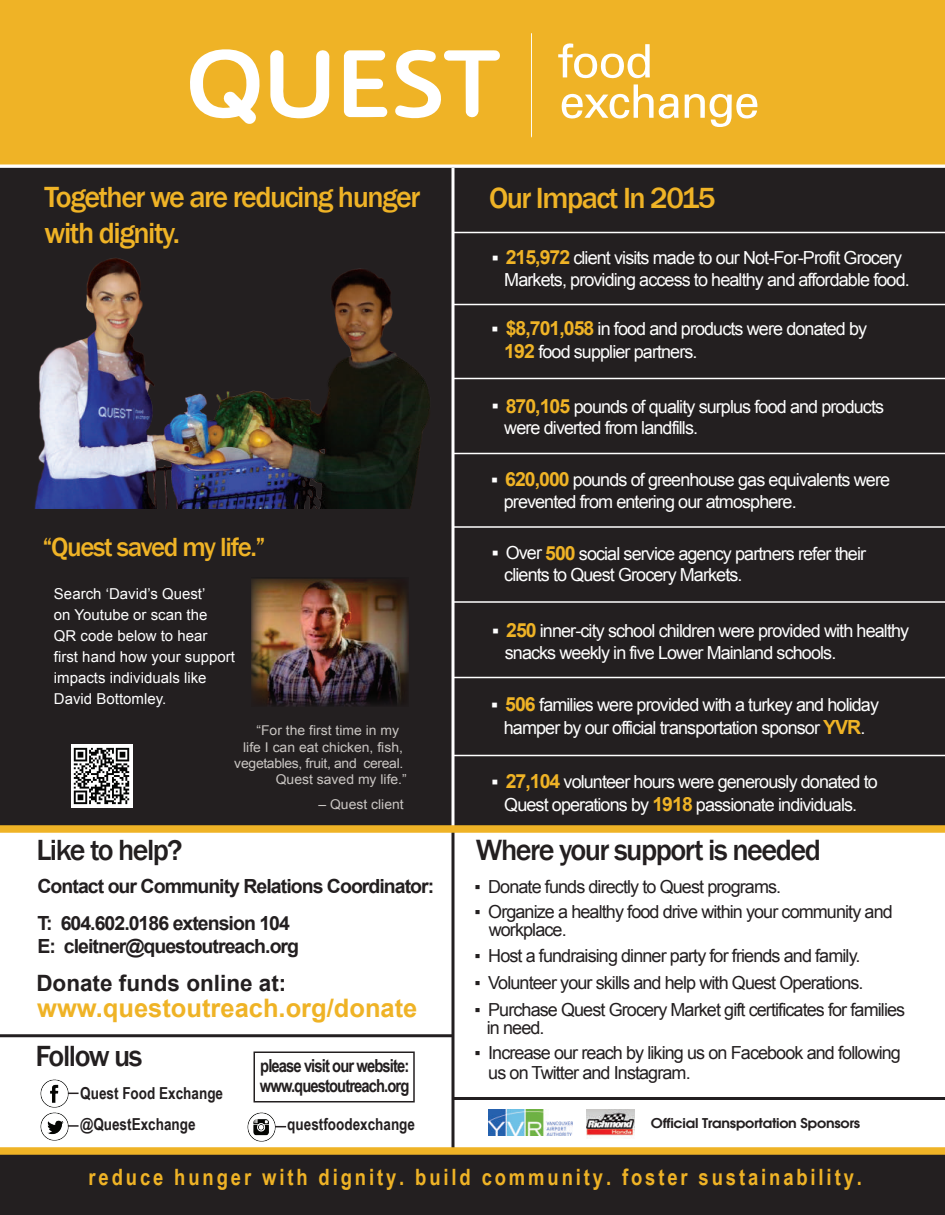
<style>
.page{position:relative;width:945px;height:1215px;background:#fff}
.page>*{position:absolute;margin:0;border:0;box-sizing:border-box;transform-origin:0 0}
.t1{font:500 30.15px "Franklin Gothic";letter-spacing:-.05em;color:#231f20}
.t2{font:500 30px/36px "Franklin Gothic";letter-spacing:-.05em;color:#efb326}
.t3{font:500 30px "Franklin Gothic";letter-spacing:-.05em;color:#231f20}
.t4{font:500 27px "Franklin Gothic";letter-spacing:-.05em;color:#efb326}
.t5{font:700 25.5px "Arial";color:#efb326}
.t6{font:700 22.5px "Arial Narrow";color:#efb326}
.t7{font:700 22.5px "Arial";color:#231f20}
.t8{font:700 19.5px/36.3px "Arial";letter-spacing:-.05em;color:#231f20}
.t9{font:18px/21.6px "Arial";letter-spacing:-.05em;color:#fff}
.t10{font:18px/18.6px "Arial";letter-spacing:-.05em;color:#231f20}
.t11{font:700 18px "Arial Narrow";letter-spacing:-.05em;color:#231f20}
.t12{font:700 16.5px "Arial Narrow";color:#231f20}
.t13{font:15px/21px "Arial";color:#fff}
.t14{font:13.5px "Arial";color:#cac6c3}
.t15{font:600 13.5px "Avant Garde";letter-spacing:-.015em;color:#231f20;scale:1.06 1}
.t16{font:13.5px "Arial";letter-spacing:-.025em;color:#cac6c3}
.s1{font-weight:700}
.s2{font-weight:700;font-size:19.5px;color:#efb326}
</style>
<div class="page">
<div style="left:0;top:1155px;width:945px;height:60px;background:#231f20"></div>
<div style="left:0;top:0;width:945px;height:165px;background:#efb326"></div>
<svg style="left:531px;top:33px;width:1px;height:105px"></svg>
<svg style="left:189px;top:49px;width:71px;height:75px"></svg>
<svg style="left:270px;top:49px;width:59px;height:69px"></svg>
<svg style="left:344px;top:50px;width:43px;height:67px"></svg>
<svg style="left:394px;top:50px;width:107px;height:69px"></svg>
<svg style="left:685px;top:93px;width:72px;height:34px"></svg>
<svg style="left:558px;top:43px;width:121px;height:76px"></svg>
<div style="left:0;top:168px;width:945px;height:657px;background:#231f20"></div>
<hr style="left:452px;top:168px;width:2px;height:730px;background:#fff">
<img style="left:31px;top:255px;width:402px;height:253px">
<img style="left:251px;top:577px;width:158px;height:129px">
<img style="left:71px;top:744px;width:61px;height:63px">
<svg style="left:488px;top:1109px;width:83px;height:27px"></svg>
<img style="left:489px;top:1109px;width:84px;height:26px">
<img style="left:587px;top:1109px;width:47px;height:29px">
<hr style="left:452px;top:1097px;width:493px;height:3px;background:#231f20">
<hr style="left:452px;top:830px;width:2px;height:323px;background:#231f20">
<div style="left:0;top:825px;width:945px;height:8px;background:#efb326"></div>
<hr style="left:453px;top:304px;width:492px;height:1px;background:#fff">
<hr style="left:454px;top:232px;width:491px;height:1px;background:#fff">
<hr style="left:453px;top:378px;width:492px;height:1px;background:#fff">
<hr style="left:453px;top:453px;width:492px;height:1px;background:#fff">
<hr style="left:453px;top:526px;width:492px;height:2px;background:#fff">
<hr style="left:454px;top:601px;width:491px;height:2px;background:#fff">
<hr style="left:453px;top:677px;width:492px;height:1px;background:#fff">
<hr style="left:453px;top:755px;width:492px;height:1px;background:#fff">
<hr style="left:0;top:1034px;width:453px;height:3px;background:#231f20">
<div style="left:0;top:1147px;width:945px;height:8px;background:#efb326"></div>
<img style="left:40px;top:1113px;width:28px;height:28px">
<img style="left:40px;top:1079px;width:29px;height:29px">
<img style="left:247px;top:1113px;width:29px;height:28px">
<svg style="left:68px;top:1125px;width:11px;height:2px"></svg>
<div style="left:254px;top:1052px;width:161px;height:50px;border:2px solid #231f20"></div>
<h2 class="t2" style="left:45px;top:179px;width:377px">Together we are reducing hunger with dignity.</h2>
<h3 class="t4" style="left:42px;top:530px;width:225px">“Quest saved my life.”</h3>
<p class="t13" style="left:54px;top:583px;width:182px">Search ‘David’s Quest’<br>on Youtube or scan the<br>QR code below to hear first hand how your support impacts individuals like<br>David Bottomley.</p>
<h2 class="t3" style="left:37px;top:831px;width:148px">Like to help?</h2>
<p class="t14" style="left:256px;top:722px;width:144px">“For the first time in my</p>
<p class="t14" style="left:243px;top:738px;width:161px">life I can eat chicken, fish,</p>
<p class="t16" style="left:234px;top:754px;width:171px">vegetables, fruit, and cereal.</p>
<p class="t14" style="left:276px;top:771px;width:133px">Quest saved my life.”</p>
<p class="t14" style="left:318px;top:796px;width:87px">– Quest client</p>
<p class="t8" style="left:38px;top:869px;width:398px">Contact our Community Relations Coordinator:<br>T: 604.602.0186 extension 104</p>
<p class="t8" style="left:38px;top:929px;width:263px">E: cleitner@questoutreach.org</p>
<p class="t7" style="left:36px;top:969px;width:252px">Donate funds online at:</p>
<h3 class="t5" style="left:37px;top:992px;width:382px">www.questoutreach.org/donate</h3>
<h2 class="t3" style="left:35px;top:1037px;width:109px">Follow us</h2>
<p class="t12" style="left:80px;top:1081px;width:144px">Quest Food Exchange</p>
<p class="t12" style="left:80px;top:1112px;width:117px">@QuestExchange</p>
<p class="t11" style="left:260px;top:1052px;width:151px">please visit our website:</p>
<p class="t11" style="left:260px;top:1072px;width:151px">www.questoutreach.org</p>
<p class="t12" style="left:287px;top:1112px;width:129px">questfoodexchange</p>
<h2 class="t2" style="left:489px;top:180px;width:228px">Our Impact In 2015</h2>
<p class="t9" style="left:504px;top:247px;width:407px;text-indent:-12px"><span class="s1">▪</span> <span class="s2">215,972</span> client visits made to our Not-For-Profit Grocery<br>Markets, providing access to healthy and affordable food.</p>
<p class="t9" style="left:504px;top:317px;width:365px;line-height:23.4px;text-indent:-12px"><span class="s1">▪</span> <span class="s2">$8,701,058</span> in food and products were donated by<br><span class="s2">192</span> food supplier partners.</p>
<p class="t9" style="left:504px;top:396px;width:381px;text-indent:-12px"><span class="s1">▪</span> <span class="s2">870,105</span> pounds of quality surplus food and products were diverted from landfills.</p>
<p class="t9" style="left:504px;top:469px;width:388px;text-indent:-12px"><span class="s1">▪</span> <span class="s2">620,000</span> pounds of greenhouse gas equivalents were prevented from entering our atmosphere.</p>
<p class="t9" style="left:504px;top:543px;width:363px;text-indent:-12px"><span class="s1">▪</span> Over <span class="s2">500</span> social service agency partners refer their clients to Quest Grocery Markets.</p>
<p class="t9" style="left:505px;top:620px;width:406px;text-indent:-12px"><span class="s1">▪</span> <span class="s2">250</span> inner-city school children were provided with healthy snacks weekly in five Lower Mainland schools.</p>
<p class="t9" style="left:491px;top:693px;width:389px;line-height:23.4px;text-align:center"><span class="s1">▪</span> <span class="s2">506</span> families were provided with a turkey and holiday hamper by our official transportation sponsor <span class="s2">YVR</span>.</p>
<p class="t9" style="left:492px;top:770px;width:387px;line-height:23.4px;text-align:center"><span class="s1">▪</span> <span class="s2">27,104</span> volunteer hours were generously donated to<br>Quest operations by <span class="s2">1918</span> passionate individuals.</p>
<h1 class="t1" style="left:476px;top:831px;width:347px">Where your support is needed</h1>
<p class="t10" style="left:474px;top:877px;width:308px">▪ Donate funds directly to Quest programs.</p>
<p class="t10" style="left:489px;top:902px;width:406px;text-indent:-14px">▪ Organize a healthy food drive within your community and workplace.</p>
<p class="t10" style="left:475px;top:947px;width:387px">▪ Host a fundraising dinner party for friends and family.</p>
<p class="t10" style="left:474px;top:974px;width:391px">▪ Volunteer your skills and help with Quest Operations.</p>
<p class="t10" style="left:487px;top:1000px;width:420px;text-indent:-12px">▪ Purchase Quest Grocery Market gift certificates for families in need.</p>
<p class="t10" style="left:474px;top:1043px;width:428px">▪ Increase our reach by liking us on Facebook and following</p>
<p class="t10" style="left:488px;top:1064px;width:204px">us on Twitter and Instagram.</p>
<p class="t15" style="left:651px;top:1114px;width:199px">Official Transportation Sponsors</p>
<p class="t6" style="left:88px;top:1160px;width:775px">r e d u c e h u n g e r w i t h d i g n i t y . b u i l d c o m m u n i t y . f o s t e r s u s t a i n a b i l i t y .</p>
</div>
